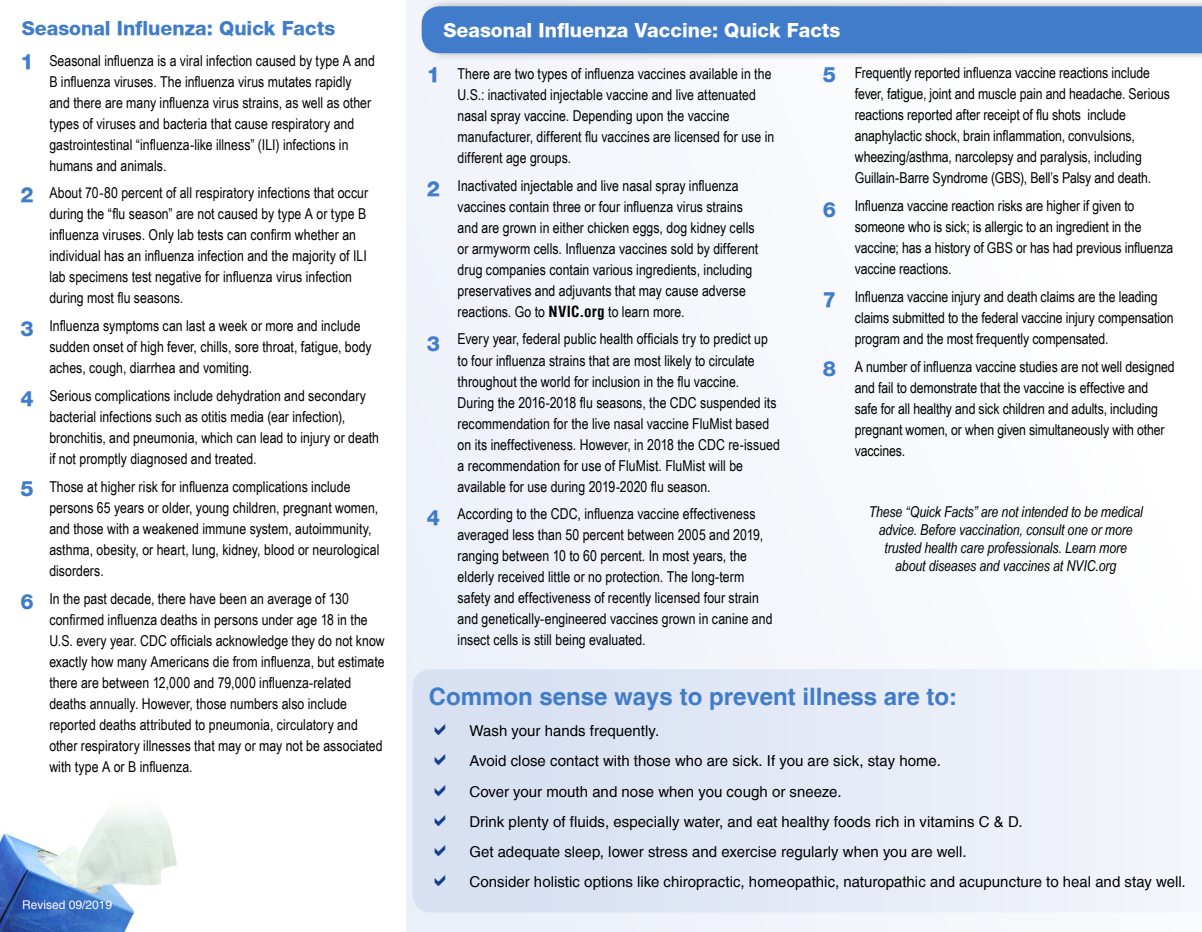
<style>
.page{position:relative;width:1202px;height:932px;background:#fff}
.page>*{position:absolute;margin:0;border:0;box-sizing:border-box;transform-origin:0 0}
.t1{font:700 24px "Helvetica";color:#407cc9}
.t2{font:800 21px "Helvetica Neue";color:#407cc9}
.t3{font:800 19.5px "Helvetica Neue";color:#fff}
.t4{font:800 19.5px "Helvetica Neue";color:#407cc9}
.t5{font:15px/21px "Arial Narrow";color:#000}
.t6{font:15px/30px "Helvetica";color:#000}
.t7{font:italic 15px/18px "Arial Narrow";letter-spacing:-.005em;color:#000;text-align:center}
.t8{font:12px "Helvetica";color:#fef9fb}
.s1{font-family:"Helvetica";font-weight:700;font-stretch:condensed}
</style>
<div class="page">
<div style="left:406px;top:1px;width:796px;height:930px;background:#f5f7fc"></div>
<img style="left:0;top:829px;width:177px;height:103px">
<svg style="left:412px;top:669px;width:578px;height:243px"></svg>
<div style="left:420px;top:0;width:782px;height:62px;background:#8a8c8e;opacity:.75"></div>
<div style="left:421px;top:6px;width:781px;height:47px;background:#407cc9"></div>
<svg style="left:435px;top:724px;width:10px;height:11px"></svg>
<svg style="left:435px;top:754px;width:10px;height:11px"></svg>
<svg style="left:435px;top:784px;width:10px;height:11px"></svg>
<svg style="left:435px;top:814px;width:10px;height:11px"></svg>
<svg style="left:435px;top:844px;width:10px;height:11px"></svg>
<svg style="left:435px;top:874px;width:10px;height:11px"></svg>
<h3 class="t4" style="left:22px;top:16px;width:315px">Seasonal Influenza: Quick Facts</h3>
<h2 class="t2" style="left:20px;top:49px;width:15px">1</h2>
<p class="t5" style="left:49px;top:49px;width:327px">Seasonal influenza is a viral infection caused by type A and B influenza viruses. The influenza virus mutates rapidly and there are many influenza virus strains, as well as other types of viruses and bacteria that cause respiratory and gastrointestinal “influenza-like illness” (ILI) infections in humans and animals.</p>
<p class="t5" style="left:49px;top:182px;width:320px">About 70-80 percent of all respiratory infections that occur during the “flu season” are not caused by type A or type B influenza viruses. Only lab tests can confirm whether an individual has an influenza infection and the majority of ILI lab specimens test negative for influenza virus infection during most flu seasons.</p>
<p class="t5" style="left:49px;top:315px;width:324px">Influenza symptoms can last a week or more and include sudden onset of high fever, chills, sore throat, fatigue, body aches, cough, diarrhea and vomiting.</p>
<p class="t5" style="left:49px;top:384px;width:331px">Serious complications include dehydration and secondary bacterial infections such as otitis media (ear infection), bronchitis, and pneumonia, which can lead to injury or death if not promptly diagnosed and treated.</p>
<p class="t5" style="left:49px;top:475px;width:332px">Those at higher risk for influenza complications include persons 65 years or older, young children, pregnant women, and those with a weakened immune system, autoimmunity, asthma, obesity, or heart, lung, kidney, blood or neurological disorders.</p>
<p class="t5" style="left:49px;top:587px;width:337px">In the past decade, there have been an average of 130 confirmed influenza deaths in persons under age 18 in the U.S. every year. CDC officials acknowledge they do not know exactly how many Americans die from influenza, but estimate there are between 12,000 and 79,000 influenza-related deaths annually. However, those numbers also include reported deaths attributed to pneumonia, circulatory and other respiratory illnesses that may or may not be associated with type A or B influenza.</p>
<h2 class="t2" style="left:20px;top:182px;width:15px">2</h2>
<h2 class="t2" style="left:20px;top:316px;width:15px">3</h2>
<h2 class="t2" style="left:20px;top:386px;width:15px">4</h2>
<h2 class="t2" style="left:20px;top:476px;width:15px">5</h2>
<h2 class="t2" style="left:20px;top:589px;width:15px">6</h2>
<p class="t8" style="left:22px;top:897px;width:92px">Revised 09/2019</p>
<h3 class="t3" style="left:443px;top:18px;width:398px">Seasonal Influenza Vaccine: Quick Facts</h3>
<h2 class="t2" style="left:427px;top:62px;width:15px">1</h2>
<h2 class="t2" style="left:427px;top:176px;width:15px">2</h2>
<h2 class="t2" style="left:427px;top:330px;width:15px">3</h2>
<h2 class="t2" style="left:427px;top:504px;width:15px">4</h2>
<p class="t5" style="left:457px;top:62px;width:318px">There are two types of influenza vaccines available in the U.S.: inactivated injectable vaccine and live attenuated nasal spray vaccine. Depending upon the vaccine manufacturer, different flu vaccines are licensed for use in different age groups.</p>
<p class="t5" style="left:457px;top:174px;width:302px">Inactivated injectable and live nasal spray influenza vaccines contain three or four influenza virus strains and are grown in either chicken eggs, dog kidney cells or armyworm cells. Influenza vaccines sold by different drug companies contain various ingredients, including preservatives and adjuvants that may cause adverse reactions. Go to <span class="s1">NVIC.org</span> to learn more.</p>
<p class="t5" style="left:457px;top:328px;width:324px">Every year, federal public health officials try to predict up to four influenza strains that are most likely to circulate throughout the world for inclusion in the flu vaccine.<br>During the 2016-2018 flu seasons, the CDC suspended its recommendation for the live nasal vaccine FluMist based on its ineffectiveness. However, in 2018 the CDC re-issued a recommendation for use of FluMist. FluMist will be available for use during 2019-2020 flu season.</p>
<p class="t5" style="left:457px;top:503px;width:316px">According to the CDC, influenza vaccine effectiveness averaged less than 50 percent between 2005 and 2019, ranging between 10 to 60 percent. In most years, the elderly received little or no protection. The long-term safety and effectiveness of recently licensed four strain and genetically-engineered vaccines grown in canine and insect cells is still being evaluated.</p>
<h2 class="t2" style="left:823px;top:62px;width:15px">5</h2>
<h2 class="t2" style="left:823px;top:197px;width:15px">6</h2>
<h2 class="t2" style="left:823px;top:287px;width:15px">7</h2>
<h2 class="t2" style="left:823px;top:356px;width:15px">8</h2>
<p class="t5" style="left:855px;top:62px;width:316px">Frequently reported influenza vaccine reactions include fever, fatigue, joint and muscle pain and headache. Serious reactions reported after receipt of flu shots include anaphylactic shock, brain inflammation, convulsions, wheezing/asthma, narcolepsy and paralysis, including Guillain-Barre Syndrome (GBS), Bell’s Palsy and death.</p>
<p class="t5" style="left:855px;top:195px;width:320px">Influenza vaccine reaction risks are higher if given to someone who is sick; is allergic to an ingredient in the vaccine; has a history of GBS or has had previous influenza vaccine reactions.</p>
<p class="t5" style="left:855px;top:286px;width:320px">Influenza vaccine injury and death claims are the leading claims submitted to the federal vaccine injury compensation program and the most frequently compensated.</p>
<p class="t5" style="left:855px;top:355px;width:321px">A number of influenza vaccine studies are not well designed and fail to demonstrate that the vaccine is effective and safe for all healthy and sick children and adults, including pregnant women, or when given simultaneously with other vaccines.</p>
<p class="t7" style="left:868px;top:503px;width:276px">These “Quick Facts” are not intended to be medical advice. Before vaccination, consult one or more trusted health care professionals. Learn more about diseases and vaccines at NVIC.org</p>
<h1 class="t1" style="left:429px;top:681px;width:530px">Common sense ways to prevent illness are to:</h1>
<p class="t6" style="left:469px;top:716px;width:718px">Wash your hands frequently.<br>Avoid close contact with those who are sick. If you are sick, stay home.<br>Cover your mouth and nose when you cough or sneeze.<br>Drink plenty of fluids, especially water, and eat healthy foods rich in vitamins C &amp; D.<br>Get adequate sleep, lower stress and exercise regularly when you are well.<br>Consider holistic options like chiropractic, homeopathic, naturopathic and acupuncture to heal and stay well.</p>
</div>
